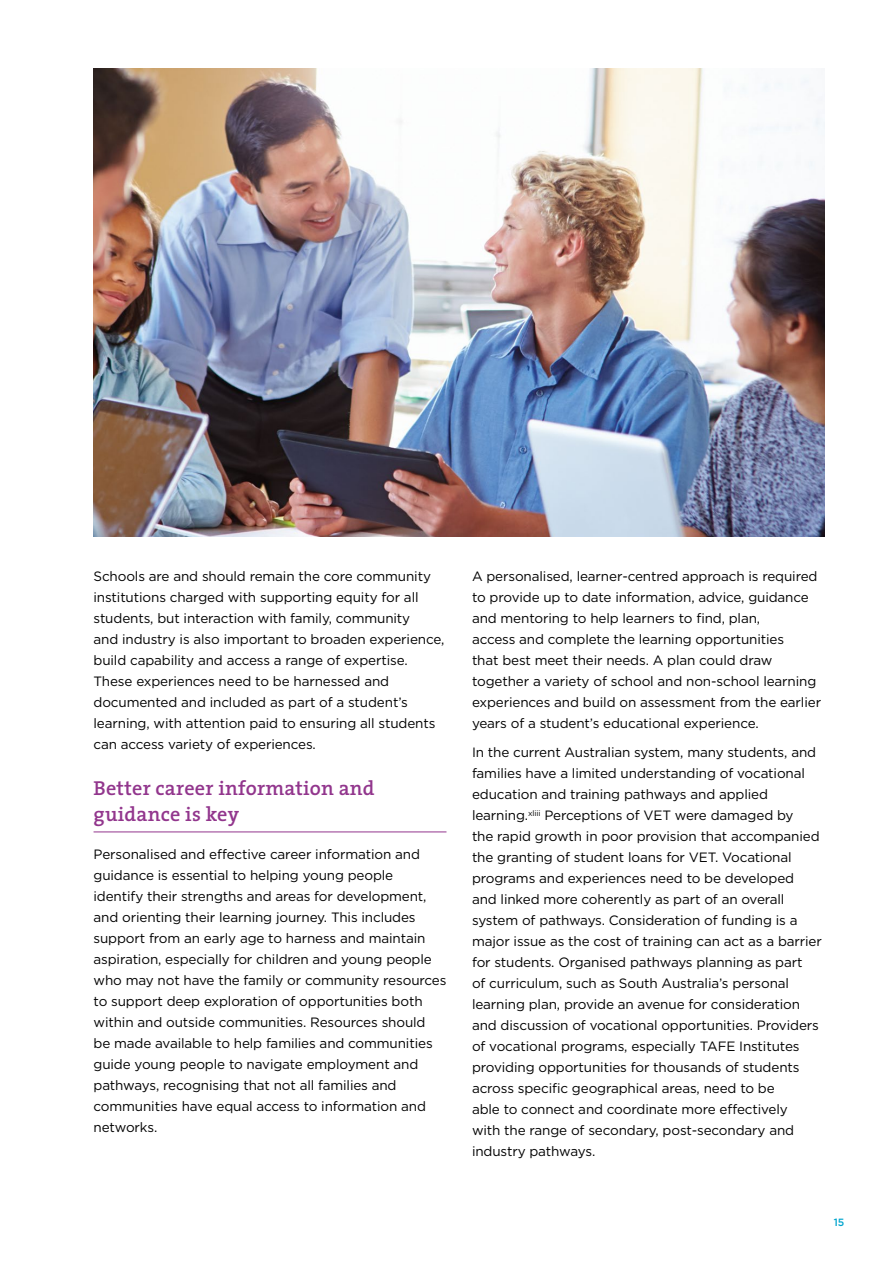
<style>
.page{position:relative;width:893px;height:1263px;background:#fff}
.page>*{position:absolute;margin:0;border:0;box-sizing:border-box;transform-origin:0 0}
.t1{font:600 20.25px/25.5px "The Serif";letter-spacing:.01em;color:#92368d}
.t2{font:13.5px/21px "Gotham";letter-spacing:-.01em;color:#000}
.t3{font:500 10.5px "Gotham";color:#00a5ce}
</style>
<div class="page">
<hr style="left:94px;top:831px;width:352px;height:1px;background:#92368d">
<img style="left:94px;top:68px;width:731px;height:468px">
<p class="t2" style="left:94px;top:565px;width:352px">Schools are and should remain the core community institutions charged with supporting equity for all students, but interaction with family, community<br>and industry is also important to broaden experience, build capability and access a range of expertise.<br>These experiences need to be harnessed and documented and included as part of a student’s learning, with attention paid to ensuring all students can access variety of experiences.</p>
<h1 class="t1" style="left:94px;top:775px;width:283px">Better career information and guidance is key</h1>
<p class="t2" style="left:94px;top:843px;width:354px">Personalised and effective career information and guidance is essential to helping young people<br>identify their strengths and areas for development, and orienting their learning journey. This includes support from an early age to harness and maintain aspiration, especially for children and young people who may not have the family or community resources to support deep exploration of opportunities both within and outside communities. Resources should<br>be made available to help families and communities guide young people to navigate employment and pathways, recognising that not all families and communities have equal access to information and networks.</p>
<p class="t2" style="left:472px;top:565px;width:351px">A personalised, learner-centred approach is required to provide up to date information, advice, guidance and mentoring to help learners to find, plan,<br>access and complete the learning opportunities<br>that best meet their needs. A plan could draw together a variety of school and non-school learning experiences and build on assessment from the earlier years of a student’s educational experience.</p>
<p class="t2" style="left:472px;top:742px;width:351px">In the current Australian system, many students, and families have a limited understanding of vocational education and training pathways and applied learning.<sup>xliii</sup> Perceptions of VET were damaged by<br>the rapid growth in poor provision that accompanied the granting of student loans for VET. Vocational programs and experiences need to be developed and linked more coherently as part of an overall system of pathways. Consideration of funding is a major issue as the cost of training can act as a barrier for students. Organised pathways planning as part<br>of curriculum, such as South Australia’s personal learning plan, provide an avenue for consideration and discussion of vocational opportunities. Providers of vocational programs, especially TAFE Institutes providing opportunities for thousands of students across specific geographical areas, need to be<br>able to connect and coordinate more effectively<br>with the range of secondary, post-secondary and industry pathways.</p>
<p class="t3" style="left:834px;top:1216px;width:12px">15</p>
</div>
